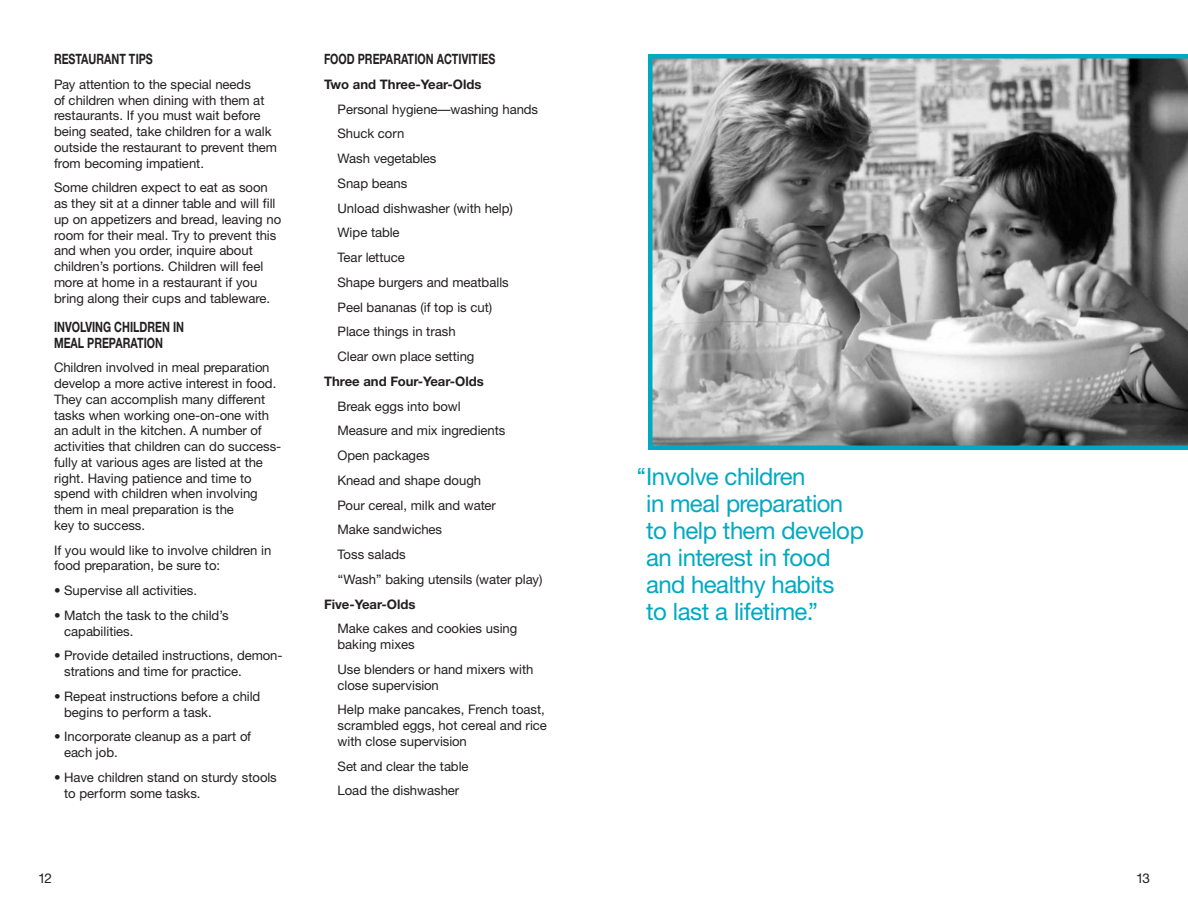
<style>
.page{position:relative;width:1188px;height:918px;background:#fff}
.page>*{position:absolute;margin:0;border:0;box-sizing:border-box;transform-origin:0 0}
.t1{font:24px/27px "Helvetica Neue";letter-spacing:-.015em;color:#00a9c2}
.t2{font:700 14.25px/15.8px "Helvetica Neue";color:#231f20;scale:.75 1}
.t3{font:13.5px "Helvetica Neue";color:#231f20}
.t4{font:13.2px/15.8px "Helvetica Neue";color:#231f20}
.t5{font:700 13.2px "Helvetica Neue";color:#231f20}
</style>
<div class="page">
<svg style="left:648px;top:54px;width:540px;height:396px;background:#8a8f90"></svg>
<p class="t2" style="left:54px;top:53px;width:133px">RESTAURANT TIPS</p>
<p class="t4" style="left:54px;top:78px;width:225px">Pay attention to the special needs<br>of children when dining with them at restaurants. If you must wait before being seated, take children for a walk outside the restaurant to prevent them from becoming impatient.</p>
<p class="t4" style="left:54px;top:181px;width:229px">Some children expect to eat as soon as they sit at a dinner table and will fill up on appetizers and bread, leaving no room for their meal. Try to prevent this and when you order, inquire about children’s portions. Children will feel more at home in a restaurant if you bring along their cups and tableware.</p>
<p class="t2" style="left:54px;top:320px;width:175px">INVOLVING CHILDREN IN<br>MEAL PREPARATION</p>
<p class="t4" style="left:54px;top:361px;width:229px">Children involved in meal preparation develop a more active interest in food.<br>They can accomplish many different tasks when working one-on-one with an adult in the kitchen. A number of activities that children can do success&shy;fully at various ages are listed at the right. Having patience and time to spend with children when involving them in meal preparation is the<br>key to success.</p>
<p class="t4" style="left:54px;top:543px;width:219px">If you would like to involve children in food preparation, be sure to:</p>
<p class="t4" style="left:54px;top:584px;width:145px">• Supervise all activities.</p>
<p class="t4" style="left:64px;top:609px;width:166px;text-indent:-10px">• Match the task to the child’s capabilities.</p>
<p class="t4" style="left:64px;top:649px;width:220px;text-indent:-10px">• Provide detailed instructions, demon&shy;strations and time for practice.</p>
<p class="t4" style="left:64px;top:690px;width:198px;text-indent:-10px">• Repeat instructions before a child begins to perform a task.</p>
<p class="t4" style="left:64px;top:730px;width:188px;text-indent:-10px">• Incorporate cleanup as a part of each job.</p>
<p class="t4" style="left:64px;top:771px;width:214px;text-indent:-10px">• Have children stand on sturdy stools to perform some tasks.</p>
<p class="t3" style="left:38px;top:873px;width:15px">12</p>
<p class="t2" style="left:324px;top:53px;width:230px">FOOD PREPARATION ACTIVITIES</p>
<p class="t5" style="left:324px;top:80px;width:159px">Two and Three-Year-Olds</p>
<p class="t4" style="left:338px;top:98px;width:202px;line-height:24.8px">Personal hygiene—washing hands<br>Shuck corn<br>Wash vegetables<br>Snap beans<br>Unload dishwasher (with help)<br>Wipe table<br>Tear lettuce<br>Shape burgers and meatballs<br>Peel bananas (if top is cut)<br>Place things in trash<br>Clear own place setting</p>
<p class="t5" style="left:324px;top:377px;width:161px">Three and Four-Year-Olds</p>
<p class="t4" style="left:338px;top:395px;width:207px;line-height:24.8px">Break eggs into bowl<br>Measure and mix ingredients<br>Open packages<br>Knead and shape dough<br>Pour cereal, milk and water<br>Make sandwiches<br>Toss salads<br>‘‘Wash’’ baking utensils (water play)</p>
<p class="t5" style="left:324px;top:599px;width:93px">Five-Year-Olds</p>
<p class="t4" style="left:338px;top:622px;width:181px">Make cakes and cookies using baking mixes</p>
<p class="t4" style="left:338px;top:663px;width:197px">Use blenders or hand mixers with close supervision</p>
<p class="t4" style="left:338px;top:703px;width:211px">Help make pancakes, French toast, scrambled eggs, hot cereal and rice with close supervision</p>
<p class="t4" style="left:338px;top:755px;width:132px;line-height:24.8px">Set and clear the table<br>Load the dishwasher</p>
<h1 class="t1" style="left:646px;top:465px;width:219px;text-indent:-10px">‘‘Involve children<br>in meal preparation to help them develop an interest in food and healthy habits<br>to last a lifetime.’’</h1>
<p class="t3" style="left:1136px;top:873px;width:15px">13</p>
</div>
